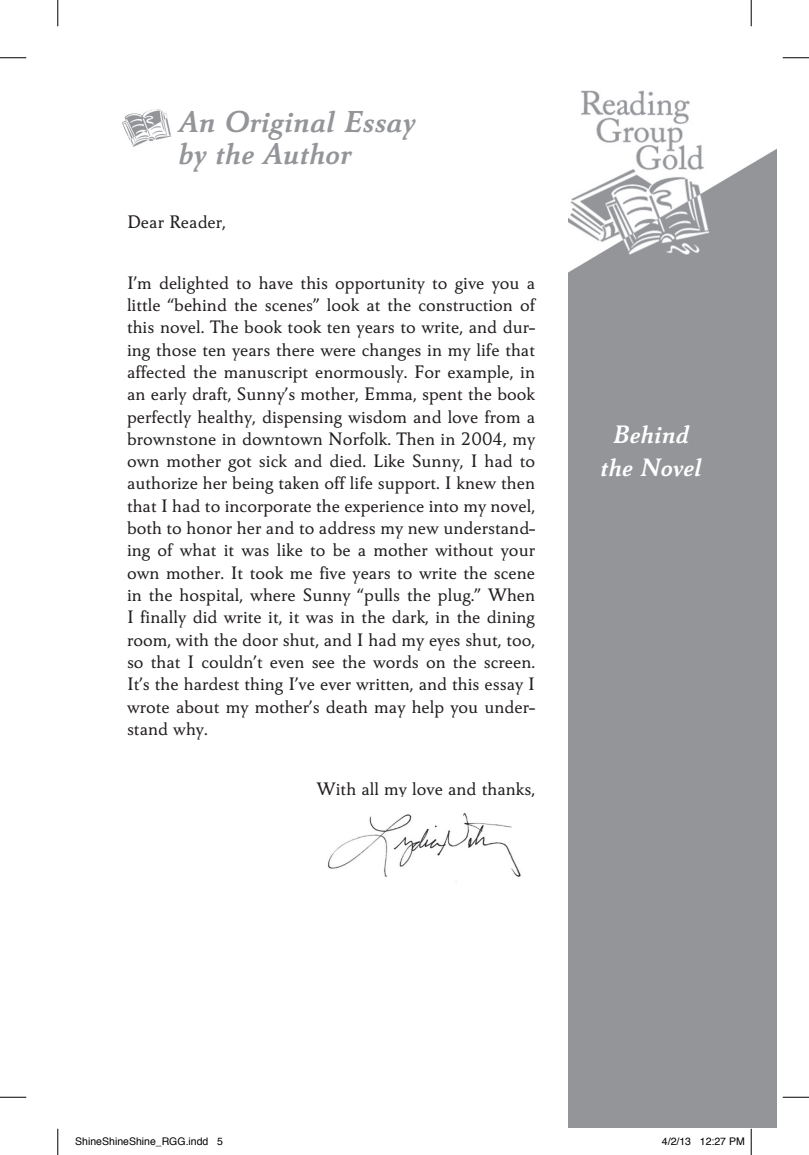
<style>
.page{position:relative;width:809px;height:1155px;background:#fff}
.page>*{position:absolute;margin:0;border:0;box-sizing:border-box;transform-origin:0 0}
.t1{font:italic 700 31.5px/31.5px "Carre Noir Std";color:#939598}
.t2{font:italic 700 26.25px/33.2px "Carre Noir Std";color:#fff;text-align:center}
.t3{font:500 18.9px/22.2px "Carre Noir Std";color:#231f20;text-align:justify}
.t4{font:10.5px "Helvetica";color:#000}
</style>
<div class="page">
<img style="left:568px;top:90px;width:208px;height:1037px">
<img style="left:328px;top:813px;width:193px;height:69px">
<img style="left:122px;top:109px;width:50px;height:38px">
<svg style="left:0;top:57px;width:26px;height:1px"></svg>
<svg style="left:782px;top:57px;width:26px;height:1px"></svg>
<svg style="left:0;top:1097px;width:26px;height:1px"></svg>
<svg style="left:782px;top:1097px;width:26px;height:1px"></svg>
<svg style="left:57px;top:0;width:1px;height:26px"></svg>
<svg style="left:57px;top:1129px;width:1px;height:26px"></svg>
<svg style="left:750px;top:0;width:1px;height:26px"></svg>
<svg style="left:750px;top:1129px;width:1px;height:26px"></svg>
<h1 class="t1" style="left:178px;top:107px;width:239px">An Original Essay by the Author</h1>
<p class="t3" style="left:127px;top:211px;width:100px">Dear Reader,</p>
<p class="t3" style="left:127px;top:272px;width:409px">I’m delighted to have this opportunity to give you a little “behind the scenes” look at the construction of this novel. The book took ten years to write, and dur&shy;ing those ten years there were changes in my life that affected the manuscript enormously. For example, in an early draft, Sunny’s mother, Emma, spent the book perfectly healthy, dispensing wisdom and love from a brownstone in downtown Norfolk. Then in 2004, my own mother got sick and died. Like Sunny, I had to authorize her being taken off life support. I knew then that I had to incorporate the experience into my novel, both to honor her and to address my new understand&shy;ing of what it was like to be a mother without your own mother. It took me five years to write the scene in the hospital, where Sunny “pulls the plug.” When I finally did write it, it was in the dark, in the dining room, with the door shut, and I had my eyes shut, too, so that I couldn’t even see the words on the screen.<br>It’s the hardest thing I’ve ever written, and this essay I wrote about my mother’s death may help you under&shy;stand why.</p>
<p class="t3" style="left:317px;top:778px;width:220px">With all my love and thanks,</p>
<h2 class="t2" style="left:600px;top:418px;width:102px">Behind the Novel</h2>
<p class="t4" style="left:75px;top:1133px;width:149px">ShineShineShine_RGG.indd 5</p>
<p class="t4" style="left:662px;top:1133px;width:84px">4/2/13 12:27 PM</p>
</div>
